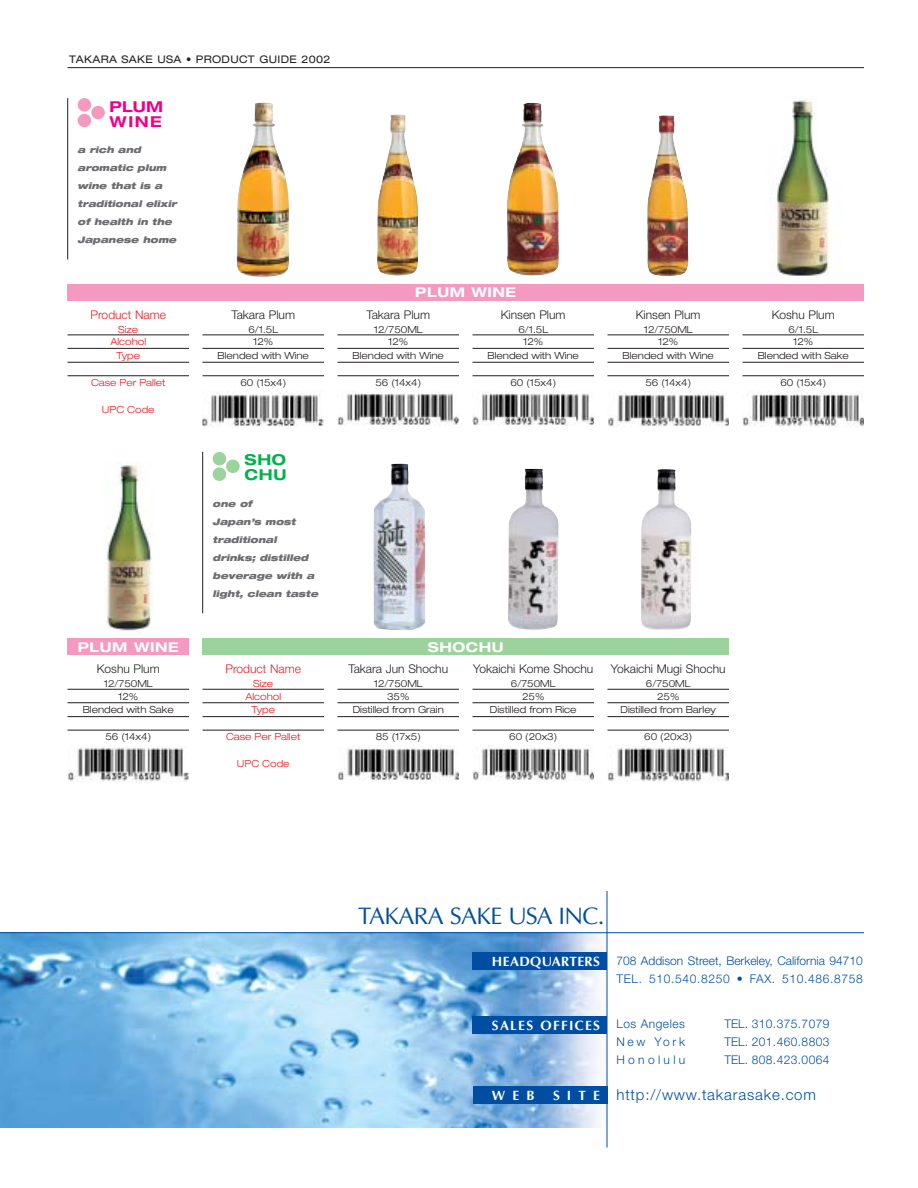
<style>
.page{position:relative;width:918px;height:1188px;background:#fff}
.page>*{position:absolute;margin:0;border:0;box-sizing:border-box;transform-origin:0 0}
.t1{font:24px "Optima";letter-spacing:-.03em;color:#004ea1}
.t2{font:300 15px "Helvetica Neue";letter-spacing:.055em;color:#004ea1}
.t3{font:700 expanded 15px/15px "Helvetica Neue";letter-spacing:.05em;color:#ed008b}
.t4{font:700 expanded 15px/15px "Helvetica Neue";letter-spacing:.04em;color:#00b14c}
.t5{font:700 expanded 13.5px "Helvetica Neue";letter-spacing:.04em;color:#fff}
.t6{font:700 13.5px "Optima";letter-spacing:.095em;color:#fff}
.t7{font:700 13.5px "Optima";letter-spacing:.03em;color:#fff}
.t8{font:300 12px "Helvetica Neue";color:#231f1f}
.t9{font:300 12px/18px "Helvetica Neue";color:#004ea1}
.t10{font:300 12px "Helvetica Neue";letter-spacing:.035em;color:#004ea1}
.t11{font:300 12px "Helvetica Neue";color:#ee1c24}
.t12{font:300 12px "Helvetica Neue";letter-spacing:.28em;color:#004ea1}
.t13{font:expanded 10.5px "Helvetica Neue";letter-spacing:.035em;color:#231f1f}
.t14{font:300 expanded 9.75px/13px "Helvetica Neue";color:#231f1f;text-align:center}
.t15{font:300 expanded 9.75px/13px "Helvetica Neue";color:#ee1c24;text-align:center}
.t16{font:italic 900 expanded 9px/18px "Helvetica Neue";color:#6c6d70}
</style>
<div class="page">
<img style="left:105px;top:465px;width:48px;height:166px">
<img style="left:775px;top:99px;width:54px;height:177px">
<hr style="left:68px;top:67px;width:796px;height:1px;background:#231f1f">
<div style="left:78px;top:98px;width:13px;height:14px;background:#f49ac1;border-radius:50%"></div>
<hr style="left:67px;top:98px;width:1px;height:162px;background:#231f1f">
<div style="left:78px;top:114px;width:13px;height:13px;background:#f49ac1;border-radius:50%"></div>
<div style="left:91px;top:106px;width:14px;height:13px;background:#f49ac1;border-radius:50%"></div>
<div style="left:213px;top:452px;width:13px;height:13px;background:#9cd29b;border-radius:50%"></div>
<hr style="left:202px;top:452px;width:1px;height:161px;background:#231f1f">
<div style="left:213px;top:467px;width:13px;height:14px;background:#9cd29b;border-radius:50%"></div>
<div style="left:226px;top:460px;width:14px;height:13px;background:#9cd29b;border-radius:50%"></div>
<div style="left:68px;top:284px;width:796px;height:17px;background:#f49ac1"></div>
<hr style="left:202px;top:335px;width:122px;height:1px;background:#231f1f">
<hr style="left:202px;top:348px;width:122px;height:1px;background:#231f1f">
<hr style="left:202px;top:362px;width:122px;height:1px;background:#231f1f">
<hr style="left:202px;top:375px;width:122px;height:1px;background:#231f1f">
<img style="left:202px;top:393px;width:122px;height:34px">
<hr style="left:338px;top:335px;width:121px;height:1px;background:#231f1f">
<hr style="left:338px;top:348px;width:121px;height:1px;background:#231f1f">
<hr style="left:338px;top:362px;width:121px;height:1px;background:#231f1f">
<hr style="left:338px;top:375px;width:121px;height:1px;background:#231f1f">
<img style="left:338px;top:392px;width:121px;height:34px">
<hr style="left:472px;top:335px;width:122px;height:1px;background:#231f1f">
<hr style="left:472px;top:348px;width:122px;height:1px;background:#231f1f">
<hr style="left:472px;top:362px;width:122px;height:1px;background:#231f1f">
<hr style="left:472px;top:375px;width:122px;height:1px;background:#231f1f">
<img style="left:472px;top:392px;width:122px;height:34px">
<hr style="left:608px;top:335px;width:121px;height:1px;background:#231f1f">
<hr style="left:608px;top:348px;width:121px;height:1px;background:#231f1f">
<hr style="left:608px;top:362px;width:121px;height:1px;background:#231f1f">
<hr style="left:608px;top:375px;width:121px;height:1px;background:#231f1f">
<img style="left:608px;top:393px;width:121px;height:34px">
<hr style="left:742px;top:335px;width:122px;height:1px;background:#231f1f">
<hr style="left:742px;top:348px;width:122px;height:1px;background:#231f1f">
<hr style="left:742px;top:362px;width:122px;height:1px;background:#231f1f">
<hr style="left:742px;top:375px;width:122px;height:1px;background:#231f1f">
<img style="left:742px;top:393px;width:122px;height:34px">
<hr style="left:68px;top:335px;width:121px;height:1px;background:#231f1f">
<hr style="left:68px;top:348px;width:121px;height:1px;background:#231f1f">
<hr style="left:68px;top:362px;width:121px;height:1px;background:#231f1f">
<hr style="left:68px;top:375px;width:121px;height:1px;background:#231f1f">
<div style="left:67px;top:638px;width:122px;height:17px;background:#f49ac1"></div>
<hr style="left:68px;top:689px;width:121px;height:1px;background:#231f1f">
<hr style="left:68px;top:702px;width:121px;height:1px;background:#231f1f">
<hr style="left:68px;top:716px;width:121px;height:1px;background:#231f1f">
<hr style="left:68px;top:730px;width:121px;height:1px;background:#231f1f">
<img style="left:68px;top:747px;width:121px;height:35px">
<div style="left:202px;top:638px;width:527px;height:17px;background:#9cd29b"></div>
<hr style="left:338px;top:689px;width:121px;height:1px;background:#231f1f">
<hr style="left:338px;top:702px;width:121px;height:1px;background:#231f1f">
<hr style="left:338px;top:716px;width:121px;height:1px;background:#231f1f">
<hr style="left:338px;top:730px;width:121px;height:1px;background:#231f1f">
<img style="left:338px;top:746px;width:121px;height:35px">
<hr style="left:472px;top:689px;width:122px;height:1px;background:#231f1f">
<hr style="left:472px;top:702px;width:122px;height:1px;background:#231f1f">
<hr style="left:472px;top:716px;width:122px;height:1px;background:#231f1f">
<hr style="left:472px;top:730px;width:122px;height:1px;background:#231f1f">
<img style="left:472px;top:746px;width:122px;height:35px">
<hr style="left:608px;top:689px;width:121px;height:1px;background:#231f1f">
<hr style="left:608px;top:702px;width:121px;height:1px;background:#231f1f">
<hr style="left:608px;top:716px;width:121px;height:1px;background:#231f1f">
<hr style="left:608px;top:730px;width:121px;height:1px;background:#231f1f">
<img style="left:608px;top:747px;width:121px;height:35px">
<hr style="left:203px;top:689px;width:121px;height:1px;background:#231f1f">
<hr style="left:203px;top:702px;width:121px;height:1px;background:#231f1f">
<hr style="left:203px;top:716px;width:121px;height:1px;background:#231f1f">
<hr style="left:203px;top:730px;width:121px;height:1px;background:#231f1f">
<img style="left:237px;top:103px;width:52px;height:175px">
<img style="left:377px;top:114px;width:41px;height:162px">
<img style="left:507px;top:103px;width:52px;height:173px">
<img style="left:647px;top:115px;width:41px;height:161px">
<img style="left:373px;top:464px;width:52px;height:166px">
<img style="left:508px;top:469px;width:51px;height:161px">
<img style="left:641px;top:469px;width:50px;height:161px">
<img style="left:0;top:933px;width:607px;height:194px">
<hr style="left:0;top:932px;width:864px;height:1px;background:#004ea1">
<hr style="left:607px;top:891px;width:1px;height:257px;background:#004ea1">
<div style="left:472px;top:952px;width:135px;height:18px;background:#004ea1"></div>
<div style="left:472px;top:1016px;width:135px;height:18px;background:#004ea1"></div>
<div style="left:473px;top:1086px;width:134px;height:18px;background:#004ea1"></div>
<p class="t13" style="left:69px;top:55px;width:263px">TAKARA SAKE USA • PRODUCT GUIDE 2002</p>
<h2 class="t3" style="left:110px;top:100px;width:55px">PLUM<br>WINE</h2>
<p class="t16" style="left:78px;top:142px;width:101px">a rich and aromatic plum wine that is a traditional elixir of health in the<br>Japanese home</p>
<p class="t11" style="left:91px;top:311px;width:77px">Product Name</p>
<p class="t15" style="left:110px;top:324px;width:37px">Size<br>Alcohol<br>Type</p>
<p class="t15" style="left:91px;top:377px;width:76px">Case Per Pallet</p>
<p class="t15" style="left:102px;top:404px;width:54px">UPC Code</p>
<h3 class="t5" style="left:78px;top:642px;width:102px">PLUM WINE</h3>
<p class="t8" style="left:97px;top:665px;width:64px">Koshu Plum</p>
<p class="t14" style="left:83px;top:678px;width:93px">12/750ML<br>12%<br>Blended with Sake</p>
<p class="t14" style="left:105px;top:731px;width:47px">56 (14x4)</p>
<p class="t8" style="left:231px;top:311px;width:65px">Takara Plum</p>
<p class="t14" style="left:218px;top:324px;width:93px">6/1.5L<br>12%<br>Blended with Wine</p>
<p class="t14" style="left:240px;top:377px;width:47px">60 (15x4)</p>
<h2 class="t4" style="left:245px;top:453px;width:43px">SHO<br>CHU</h2>
<p class="t16" style="left:213px;top:496px;width:107px">one of<br>Japan’s most traditional drinks; distilled beverage with a light, clean taste</p>
<p class="t11" style="left:226px;top:665px;width:77px">Product Name</p>
<p class="t15" style="left:245px;top:678px;width:37px">Size<br>Alcohol<br>Type</p>
<p class="t15" style="left:226px;top:731px;width:76px">Case Per Pallet</p>
<p class="t15" style="left:237px;top:758px;width:54px">UPC Code</p>
<h3 class="t5" style="left:415px;top:287px;width:102px">PLUM WINE</h3>
<p class="t8" style="left:366px;top:311px;width:65px">Takara Plum</p>
<p class="t14" style="left:353px;top:324px;width:93px">12/750ML<br>12%<br>Blended with Wine</p>
<p class="t14" style="left:375px;top:377px;width:47px">56 (14x4)</p>
<p class="t8" style="left:501px;top:311px;width:66px">Kinsen Plum</p>
<p class="t14" style="left:488px;top:324px;width:93px">6/1.5L<br>12%<br>Blended with Wine</p>
<p class="t14" style="left:510px;top:377px;width:47px">60 (15x4)</p>
<p class="t8" style="left:636px;top:311px;width:66px">Kinsen Plum</p>
<p class="t14" style="left:623px;top:324px;width:93px">12/750ML<br>12%<br>Blended with Wine</p>
<p class="t14" style="left:645px;top:377px;width:47px">56 (14x4)</p>
<h3 class="t5" style="left:428px;top:642px;width:77px">SHOCHU</h3>
<p class="t8" style="left:348px;top:665px;width:101px">Takara Jun Shochu</p>
<p class="t14" style="left:353px;top:678px;width:93px">12/750ML<br>35%<br>Distilled from Grain</p>
<p class="t14" style="left:376px;top:731px;width:47px">85 (17x5)</p>
<p class="t8" style="left:473px;top:665px;width:122px">Yokaichi Kome Shochu</p>
<p class="t14" style="left:490px;top:678px;width:88px">6/750ML<br>25%<br>Distilled from Rice</p>
<p class="t14" style="left:509px;top:731px;width:49px">60 (20x3)</p>
<p class="t8" style="left:611px;top:665px;width:116px">Yokaichi Mugi Shochu</p>
<p class="t14" style="left:620px;top:678px;width:97px">6/750ML<br>25%<br>Distilled from Barley</p>
<p class="t14" style="left:644px;top:731px;width:49px">60 (20x3)</p>
<p class="t8" style="left:772px;top:311px;width:64px">Koshu Plum</p>
<p class="t14" style="left:758px;top:324px;width:93px">6/1.5L<br>12%<br>Blended with Sake</p>
<p class="t14" style="left:780px;top:377px;width:47px">60 (15x4)</p>
<h1 class="t1" style="left:358px;top:906px;width:248px">TAKARA SAKE USA INC.</h1>
<h3 class="t7" style="left:492px;top:956px;width:109px">HEADQUARTERS</h3>
<h3 class="t6" style="left:492px;top:1019px;width:109px">SALES OFFICES</h3>
<h3 class="t6" style="left:492px;top:1090px;width:44px">WEB</h3>
<h3 class="t6" style="left:553px;top:1090px;width:48px">SITE</h3>
<p class="t9" style="left:616px;top:953px;width:248px">708 Addison Street, Berkeley, California 94710<br>TEL. 510.540.8250 • FAX. 510.486.8758</p>
<p class="t10" style="left:616px;top:1019px;width:70px">Los Angeles</p>
<p class="t10" style="left:724px;top:1019px;width:107px">TEL. 310.375.7079</p>
<p class="t10" style="left:616px;top:1037px;width:70px">New York</p>
<p class="t10" style="left:724px;top:1037px;width:107px">TEL. 201.460.8803</p>
<p class="t12" style="left:616px;top:1055px;width:70px">Honolulu</p>
<p class="t10" style="left:724px;top:1055px;width:107px">TEL. 808.423.0064</p>
<h2 class="t2" style="left:616px;top:1089px;width:201px">http://www.takarasake.com</h2>
</div>
